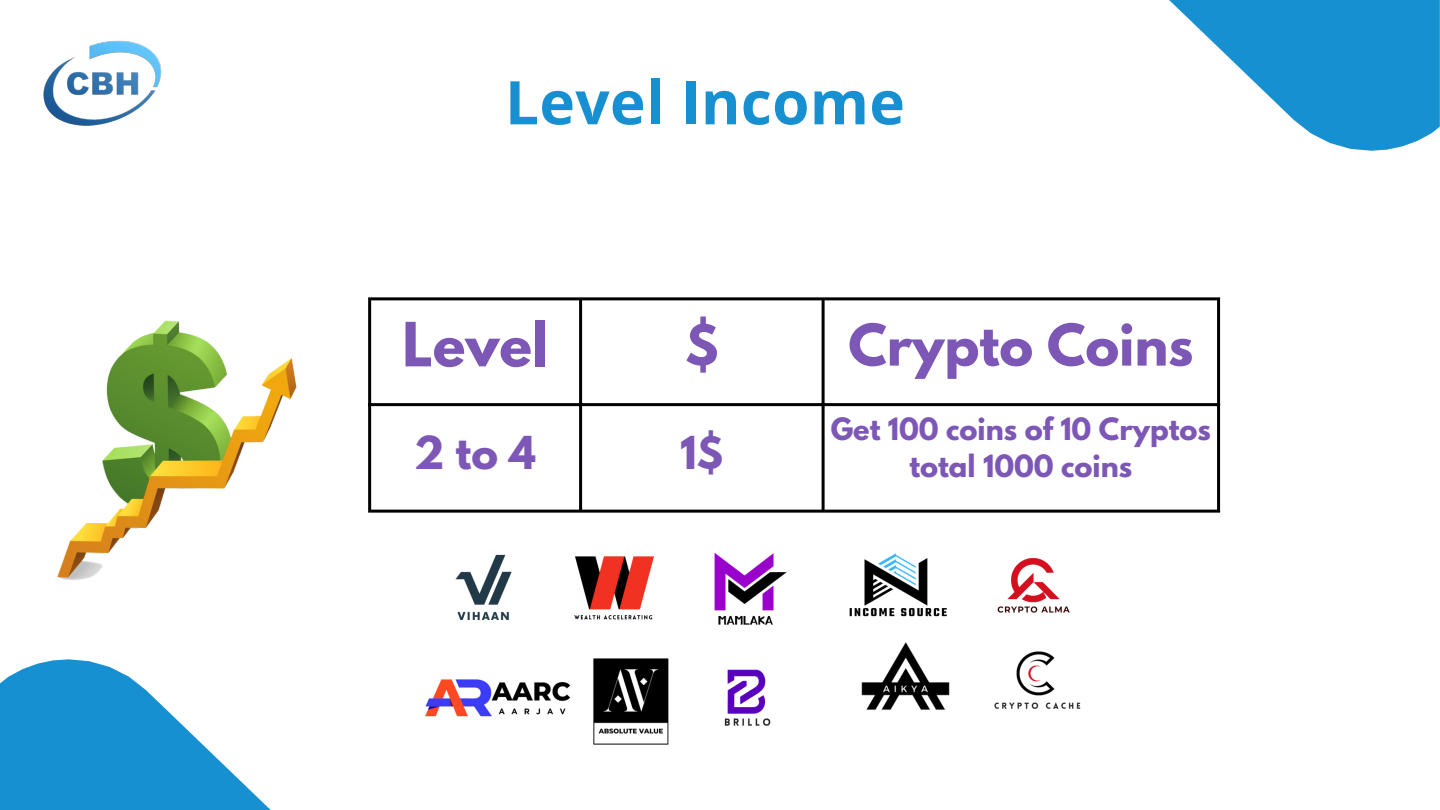
<style>
.page{position:relative;width:1440px;height:810px;background:#fff}
.page>*{position:absolute;margin:0;border:0;box-sizing:border-box;transform-origin:0 0}
.t1{font:700 60.2px "Open Sans";letter-spacing:.005em;color:#1690d1}
.t2{font:700 54px "League Spartan";color:#7d57b6}
.t3{font:700 51px "League Spartan";color:#7d57b6}
.t4{font:700 40.2px "League Spartan";color:#7d57b6}
.t5{font:700 27.2px/37.5px "League Spartan";color:#7d57b6;text-align:center}
</style>
<div class="page">
<svg style="left:0;top:659px;width:271px;height:151px"></svg>
<svg style="left:1169px;top:0;width:271px;height:151px"></svg>
<hr style="left:368px;top:300px;width:3px;height:210px;background:#000">
<hr style="left:579px;top:300px;width:3px;height:210px;background:#000">
<hr style="left:822px;top:300px;width:3px;height:210px;background:#000">
<hr style="left:1217px;top:300px;width:3px;height:210px;background:#000">
<hr style="left:368px;top:297px;width:852px;height:3px;background:#000">
<hr style="left:368px;top:403px;width:852px;height:3px;background:#000">
<hr style="left:368px;top:510px;width:852px;height:3px;background:#000">
<img style="left:57px;top:320px;width:240px;height:260px">
<img style="left:43px;top:40px;width:119px;height:86px">
<img style="left:455px;top:554px;width:57px;height:62px">
<img style="left:574px;top:556px;width:80px;height:64px">
<img style="left:714px;top:552px;width:73px;height:174px">
<img style="left:849px;top:553px;width:98px;height:64px">
<img style="left:997px;top:558px;width:73px;height:55px">
<img style="left:994px;top:651px;width:87px;height:58px">
<img style="left:861px;top:642px;width:89px;height:68px">
<img style="left:425px;top:616px;width:156px;height:101px">
<img style="left:567px;top:634px;width:102px;height:111px">
<p class="t1" style="left:505px;top:60px;width:401px">Level Income</p>
<p class="t2" style="left:402px;top:318px;width:147px">Level</p>
<p class="t3" style="left:685px;top:320px;width:36px">$</p>
<p class="t3" style="left:848px;top:320px;width:346px">Crypto Coins</p>
<p class="t4" style="left:414px;top:433px;width:123px">2to4</p>
<p class="t4" style="left:680px;top:433px;width:45px">1$</p>
<p class="t5" style="left:831px;top:413px;width:382px">Get 100 coins of 10 Cryptos total 1000 coins</p>
</div>
